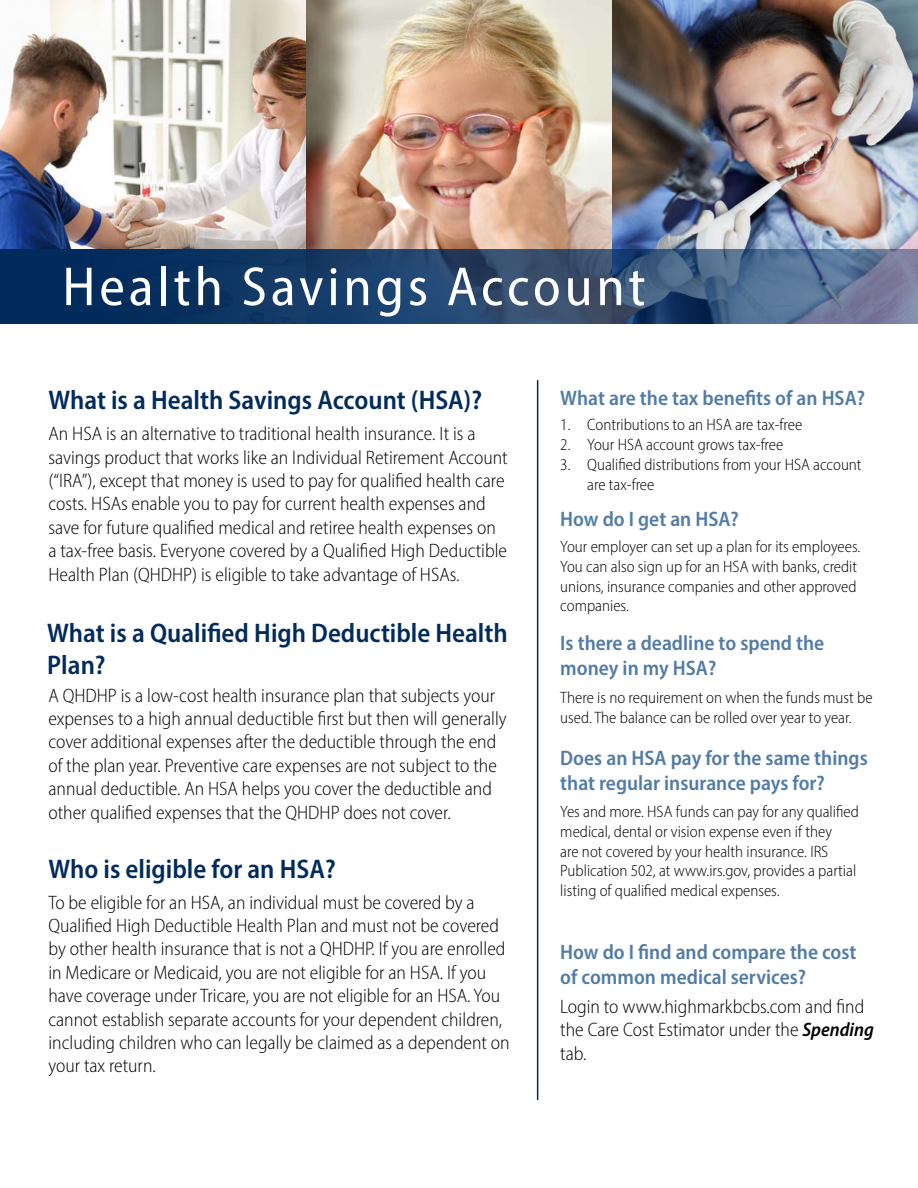
<style>
.page{position:relative;width:918px;height:1188px;background:#fff}
.page>*{position:absolute;margin:0;border:0;box-sizing:border-box;transform-origin:0 0}
.t1{font:semi-condensed 55.5px "Myriad Pro";letter-spacing:.07em;color:#fff}
.t2{font:600 semi-condensed 27px/32.4px "Myriad Pro";color:#002b5c}
.t3{font:600 semi-condensed 21px/25.2px "Myriad Pro";color:#527ca5}
.t4{font:300 semi-condensed 19.5px/23.4px "Myriad Pro";color:#000}
.t5{font:300 semi-condensed 16.5px/19.8px "Myriad Pro";color:#000}
.s1{font-weight:600;font-style:italic}
</style>
<div class="page">
<hr style="left:537px;top:380px;width:1px;height:720px;background:#002b5c">
<img style="left:0;top:0;width:918px;height:250px">
<svg style="left:0;top:250px;width:918px;height:74px;background:#2b4a72"></svg>
<p class="t1" style="left:62px;top:253px;width:585px">Health Savings Account</p>
<p class="t2" style="left:48px;top:383px;width:435px">What is a Health Savings Account (HSA)?</p>
<p class="t3" style="left:560px;top:384px;width:306px">What are the tax benefits of an HSA?</p>
<p class="t4" style="left:48px;top:422px;width:461px">An HSA is an alternative to traditional health insurance. It is a savings product that works like an Individual Retirement Account (“IRA”), except that money is used to pay for qualified health care costs. HSAs enable you to pay for current health expenses and save for future qualified medical and retiree health expenses on a tax-free basis. Everyone covered by a Qualified High Deductible Health Plan (QHDHP) is eligible to take advantage of HSAs.</p>
<p class="t2" style="left:47px;top:616px;width:462px">What is a Qualified High Deductible Health<br>Plan?</p>
<p class="t4" style="left:48px;top:683px;width:460px">A QHDHP is a low-cost health insurance plan that subjects your expenses to a high annual deductible first but then will generally cover additional expenses after the deductible through the end of the plan year. Preventive care expenses are not subject to the annual deductible. An HSA helps you cover the deductible and other qualified expenses that the QHDHP does not cover.</p>
<p class="t2" style="left:48px;top:852px;width:289px">Who is eligible for an HSA?</p>
<p class="t4" style="left:48px;top:890px;width:463px">To be eligible for an HSA, an individual must be covered by a Qualified High Deductible Health Plan and must not be covered by other health insurance that is not a QHDHP. If you are enrolled in Medicare or Medicaid, you are not eligible for an HSA. If you have coverage under Tricare, you are not eligible for an HSA. You cannot establish separate accounts for your dependent children, including children who can legally be claimed as a dependent on your tax return.</p>
<p class="t5" style="left:560px;top:415px;width:243px">1. Contributions to an HSA are tax-free</p>
<p class="t5" style="left:560px;top:435px;width:225px">2. Your HSA account grows tax-free</p>
<p class="t5" style="left:587px;top:455px;width:276px;text-indent:-27px">3. Qualified distributions from your HSA account are tax-free</p>
<p class="t3" style="left:560px;top:506px;width:180px">How do I get an HSA?</p>
<p class="t5" style="left:560px;top:537px;width:302px">Your employer can set up a plan for its employees.<br>You can also sign up for an HSA with banks, credit unions, insurance companies and other approved companies.</p>
<p class="t3" style="left:560px;top:630px;width:265px">Is there a deadline to spend the money in my HSA?</p>
<p class="t5" style="left:560px;top:688px;width:314px">There is no requirement on when the funds must be used. The balance can be rolled over year to year.</p>
<p class="t3" style="left:560px;top:745px;width:309px">Does an HSA pay for the same things that regular insurance pays for?</p>
<p class="t5" style="left:560px;top:801px;width:300px">Yes and more. HSA funds can pay for any qualified medical, dental or vision expense even if they<br>are not covered by your health insurance. IRS Publication 502, at www.irs.gov, provides a partial listing of qualified medical expenses.</p>
<p class="t3" style="left:560px;top:939px;width:298px">How do I find and compare the cost of common medical services?</p>
<p class="t4" style="left:560px;top:995px;width:315px">Login to www.highmarkbcbs.com and find the Care Cost Estimator under the <span class="s1">Spending </span>tab.</p>
</div>
